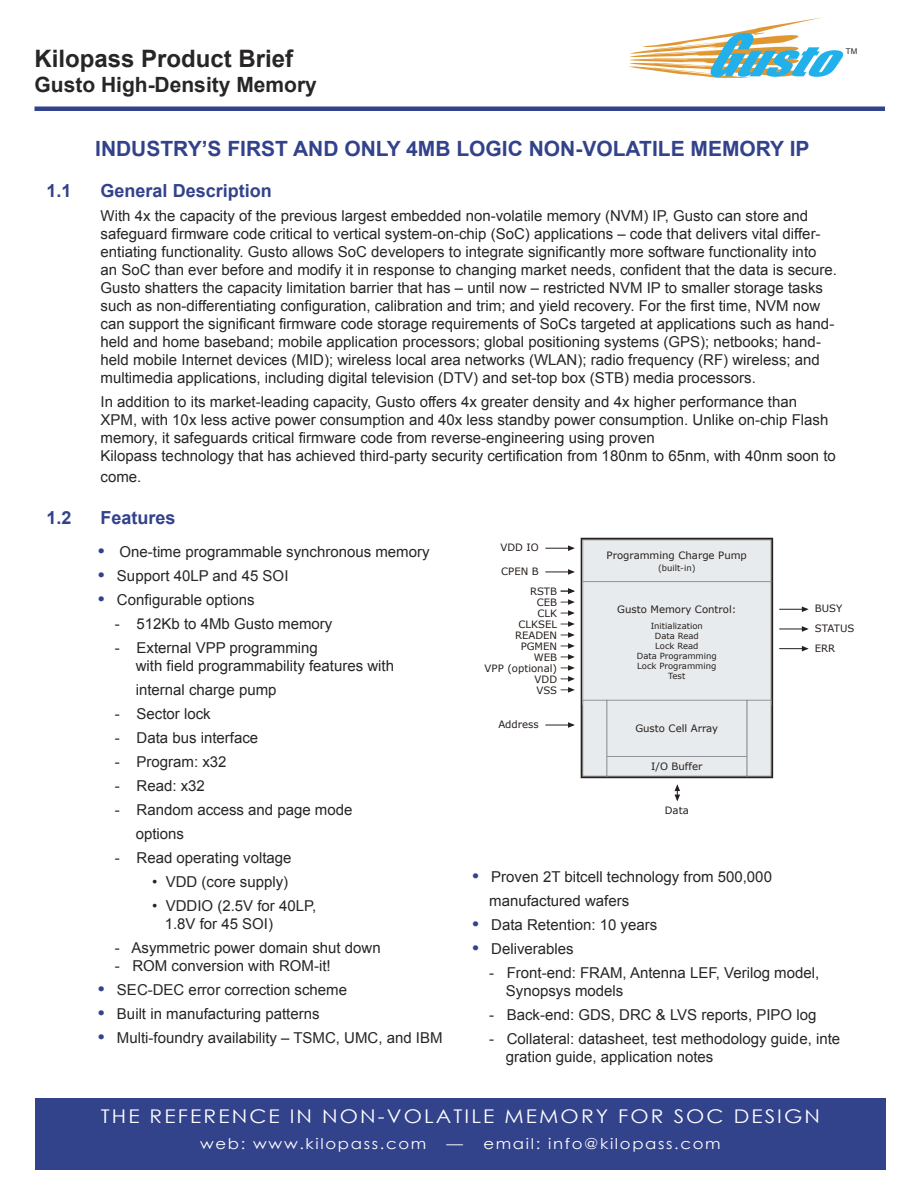
<style>
.page{position:relative;width:918px;height:1188px;background:#fff}
.page>*{position:absolute;margin:0;border:0;box-sizing:border-box;transform-origin:0 0}
.t1{font:700 24px "Arial";color:#272525}
.t2{font:700 21px "Arial";color:#32428b}
.t3{font:700 21px "Arial";color:#272525}
.Paragraph_Style_1{font:18.9px "Century Gothic";letter-spacing:.1em;color:#fff;scale:1.11 1}
.t4{font:700 18px "Arial";color:#32428b}
.t5{font:15px/18px "Arial";color:#272525}
.Paragraph_Style_1-2{font:14.85px "Century Gothic";letter-spacing:.1em;color:#fff;scale:1.11 1}
.t6{font:10.2px/10.9px "Verdana";color:#261f1c}
.t7{font:8.4px/10.2px "Verdana";color:#261f1c;text-align:center}
.t8{font:7.95px "Arial";color:#272525}
.s1{font-weight:700;font-size:18px;color:#32428b}
</style>
<div class="page">
<div style="left:35px;top:1098px;width:851px;height:72px;background:#32428b"></div>
<div style="left:34px;top:106px;width:851px;height:5px;background:#32428b"></div>
<div style="left:581px;top:538px;width:192px;height:240px;border:4px solid #261f1c"></div>
<div style="left:583px;top:582px;width:188px;height:123px;background:#e8ebed"></div>
<div style="left:582px;top:581px;width:189px;height:124px;border:1px solid #919496"></div>
<div style="left:607px;top:700px;width:140px;height:57px;background:#e8ebed"></div>
<div style="left:606px;top:700px;width:142px;height:57px;border:1px solid #919496"></div>
<div style="left:583px;top:540px;width:188px;height:42px;background:#e8ebed"></div>
<div style="left:582px;top:539px;width:189px;height:43px;border:1px solid #919496"></div>
<div style="left:607px;top:757px;width:140px;height:19px;background:#e8ebed"></div>
<div style="left:606px;top:756px;width:142px;height:21px;border:1px solid #919496"></div>
<div style="left:583px;top:700px;width:24px;height:76px;background:#e8ebed"></div>
<div style="left:582px;top:700px;width:25px;height:77px;border:1px solid #919496"></div>
<div style="left:747px;top:700px;width:24px;height:76px;background:#e8ebed"></div>
<div style="left:747px;top:700px;width:24px;height:77px;border:1px solid #919496"></div>
<svg style="left:780px;top:606px;width:29px;height:6px"></svg>
<svg style="left:780px;top:626px;width:29px;height:6px"></svg>
<svg style="left:780px;top:646px;width:29px;height:5px"></svg>
<svg style="left:546px;top:545px;width:29px;height:6px"></svg>
<svg style="left:546px;top:569px;width:29px;height:6px"></svg>
<svg style="left:546px;top:722px;width:29px;height:6px"></svg>
<svg style="left:675px;top:784px;width:5px;height:17px"></svg>
<svg style="left:629px;top:17px;width:214px;height:61px"></svg>
<p class="t1" style="left:34px;top:42px;width:260px">Kilopass Product Brief</p>
<p class="t3" style="left:34px;top:71px;width:284px">Gusto High-Density Memory</p>
<p class="t8" style="left:846px;top:46px;width:13px">TM</p>
<p class="t2" style="left:95px;top:135px;width:716px">INDUSTRY’S FIRST AND ONLY 4MB LOGIC NON-VOLATILE MEMORY IP</p>
<p class="t4" style="left:47px;top:179px;width:27px">1.1</p>
<p class="t4" style="left:101px;top:179px;width:173px">General Description</p>
<p class="t5" style="left:101px;top:207px;width:738px">With 4x the capacity of the previous largest embedded non-volatile memory (NVM) IP, Gusto can store and safeguard firmware code critical to vertical system-on-chip (SoC) applications – code that delivers vital differ&shy;entiating functionality. Gusto allows SoC developers to integrate significantly more software functionality into an SoC than ever before and modify it in response to changing market needs, confident that the data is secure.<br>Gusto shatters the capacity limitation barrier that has – until now – restricted NVM IP to smaller storage tasks such as non-differentiating configuration, calibration and trim; and yield recovery. For the first time, NVM now can support the significant firmware code storage requirements of SoCs targeted at applications such as hand&shy;held and home baseband; mobile application processors; global positioning systems (GPS); netbooks; hand&shy;held mobile Internet devices (MID); wireless local area networks (WLAN); radio frequency (RF) wireless; and multimedia applications, including digital television (DTV) and set-top box (STB) media processors.</p>
<p class="t5" style="left:101px;top:393px;width:737px">In addition to its market-leading capacity, Gusto offers 4x greater density and 4x higher performance than XPM, with 10x less active power consumption and 40x less standby power consumption. Unlike on-chip Flash memory, it safeguards critical firmware code from reverse-engineering using proven<br>Kilopass technology that has achieved third-party security certification from 180nm to 65nm, with 40nm soon to</p>
<p class="t5" style="left:101px;top:468px;width:42px">come.</p>
<p class="t4" style="left:47px;top:506px;width:27px">1.2</p>
<p class="t4" style="left:101px;top:506px;width:77px">Features</p>
<p class="t5" style="left:98px;top:543px;width:333px"><span class="s1">•</span> One-time programmable synchronous memory</p>
<p class="t5" style="left:98px;top:567px;width:192px"><span class="s1">•</span> Support 40LP and 45 SOI</p>
<p class="t5" style="left:98px;top:591px;width:158px"><span class="s1">•</span> Configurable options</p>
<p class="t5" style="left:115px;top:615px;width:219px">- 512Kb to 4Mb Gusto memory</p>
<p class="t5" style="left:136px;top:639px;width:260px;text-indent:-21px">- External VPP programming<br>with field programmability features with</p>
<p class="t5" style="left:136px;top:681px;width:142px">internal charge pump</p>
<p class="t5" style="left:115px;top:705px;width:97px">- Sector lock</p>
<p class="t5" style="left:115px;top:729px;width:145px">- Data bus interface</p>
<p class="t5" style="left:115px;top:753px;width:113px">- Program: x32</p>
<p class="t5" style="left:115px;top:777px;width:92px">- Read: x32</p>
<p class="t5" style="left:115px;top:801px;width:239px">- Random access and page mode</p>
<p class="t5" style="left:136px;top:825px;width:50px">options</p>
<p class="t5" style="left:115px;top:849px;width:178px">- Read operating voltage</p>
<p class="t5" style="left:152px;top:873px;width:138px">• VDD (core supply)</p>
<p class="t5" style="left:165px;top:897px;width:153px;text-indent:-13px">• VDDIO (2.5V for 40LP,<br>1.8V for 45 SOI)</p>
<p class="t5" style="left:115px;top:939px;width:267px">- Asymmetric power domain shut down</p>
<p class="t5" style="left:115px;top:957px;width:217px">- ROM conversion with ROM-it!</p>
<p class="t5" style="left:98px;top:981px;width:250px"><span class="s1">•</span> SEC-DEC error correction scheme</p>
<p class="t5" style="left:98px;top:1005px;width:223px"><span class="s1">•</span> Built in manufacturing patterns</p>
<p class="t5" style="left:98px;top:1029px;width:346px"><span class="s1">•</span> Multi-foundry availability – TSMC, UMC, and IBM</p>
<p class="t6" style="left:501px;top:542px;width:40px">VDD IO</p>
<p class="t6" style="left:501px;top:566px;width:39px">CPEN B</p>
<p class="t6" style="left:485px;top:586px;width:74px;text-align:right">RSTB<br>CEB<br>CLK<br>CLKSEL<br>READEN<br>PGMEN<br>WEB<br>VPP (optional)<br>VDD<br>VSS</p>
<p class="t6" style="left:498px;top:719px;width:42px">Address</p>
<p class="t6" style="left:607px;top:550px;width:142px">Programming Charge Pump</p>
<p class="t7" style="left:658px;top:563px;width:39px">(built-in)</p>
<p class="t6" style="left:617px;top:604px;width:121px">Gusto Memory Control:</p>
<p class="t7" style="left:637px;top:621px;width:81px">Initialization<br>Data Read<br>Lock Read<br>Data Programming<br>Lock Programming<br>Test</p>
<p class="t6" style="left:635px;top:723px;width:84px">Gusto Cell Array</p>
<p class="t6" style="left:651px;top:761px;width:53px">I/O Buffer</p>
<p class="t6" style="left:665px;top:805px;width:25px">Data</p>
<p class="t6" style="left:815px;top:599px;width:41px;line-height:19.6px">BUSY<br>STATUS<br>ERR</p>
<p class="t5" style="left:472px;top:867px;width:301px"><span class="s1">•</span> Proven 2T bitcell technology from 500,000</p>
<p class="t5" style="left:489px;top:891px;width:142px">manufactured wafers</p>
<p class="t5" style="left:472px;top:915px;width:186px"><span class="s1">•</span> Data Retention: 10 years</p>
<p class="t5" style="left:472px;top:939px;width:103px"><span class="s1">•</span> Deliverables</p>
<p class="t5" style="left:506px;top:963px;width:315px;text-indent:-17px">- Front-end: FRAM, Antenna LEF, Verilog model,<br>Synopsys models</p>
<p class="t5" style="left:489px;top:1005px;width:329px">- Back-end: GDS, DRC &amp; LVS reports, PIPO log</p>
<p class="t5" style="left:506px;top:1029px;width:336px;text-indent:-17px">- Collateral: datasheet, test methodology guide, inte gration guide, application notes</p>
<p class="Paragraph_Style_1" style="left:101px;top:1103px;width:649px">THE REFERENCE IN NON-VOLATILE MEMORY FOR SOC DESIGN</p>
<p class="Paragraph_Style_1-2" style="left:200px;top:1133px;width:205px">web: www.kilopass.com</p>
<p class="Paragraph_Style_1-2" style="left:447px;top:1133px;width:249px">— email: info@kilopass.com</p>
</div>
